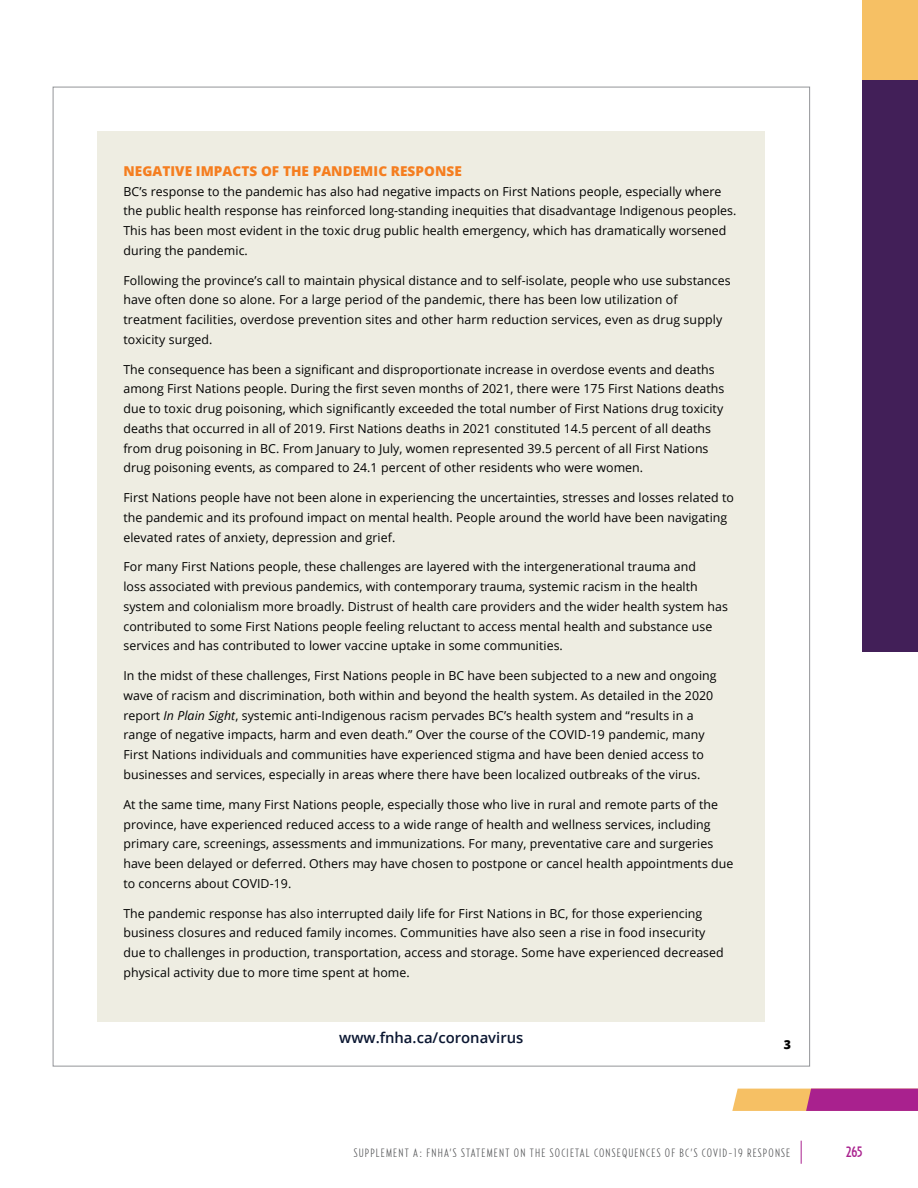
<style>
.page{position:relative;width:918px;height:1188px;background:#fff}
.page>*{position:absolute;margin:0;border:0;box-sizing:border-box;transform-origin:0 0}
.t1{font:500 15px "Relay Comp";color:#a9218e}
.t2{font:600 14.85px "Open Sans";color:#0a1631}
.t3{font:800 13.65px "Open Sans";letter-spacing:.005em;color:#f57e20}
.t4{font:12.3px/19.8px "Open Sans";letter-spacing:.005em;color:#000}
.t5{font:800 12.3px "Open Sans";color:#000}
.t6{font:300 12px "Relay Comp";letter-spacing:.1em;color:#57585a}
.s1{font-style:italic}
</style>
<div class="page">
<svg style="left:732px;top:1089px;width:186px;height:22px;background:#c8637f"></svg>
<div style="left:862px;top:80px;width:56px;height:572px;background:#421f58"></div>
<div style="left:862px;top:0;width:56px;height:80px;background:#f6c064"></div>
<svg style="left:801px;top:1141px;width:1px;height:23px"></svg>
<div style="left:98px;top:132px;width:667px;height:890px;background:#eeede2"></div>
<p class="t3" style="left:123px;top:160px;width:340px">NEGATIVE IMPACTS OF THE PANDEMIC RESPONSE</p>
<p class="t4" style="left:123px;top:181px;width:615px">BC’s response to the pandemic has also had negative impacts on First Nations people, especially where the public health response has reinforced long-standing inequities that disadvantage Indigenous peoples.<br>This has been most evident in the toxic drug public health emergency, which has dramatically worsened during the pandemic.</p>
<p class="t4" style="left:123px;top:270px;width:609px">Following the province’s call to maintain physical distance and to self-isolate, people who use substances have often done so alone. For a large period of the pandemic, there has been low utilization of treatment facilities, overdose prevention sites and other harm reduction services, even as drug supply toxicity surged.</p>
<p class="t4" style="left:123px;top:359px;width:603px">The consequence has been a significant and disproportionate increase in overdose events and deaths among First Nations people. During the first seven months of 2021, there were 175 First Nations deaths due to toxic drug poisoning, which significantly exceeded the total number of First Nations drug toxicity deaths that occurred in all of 2019. First Nations deaths in 2021 constituted 14.5 percent of all deaths from drug poisoning in BC. From January to July, women represented 39.5 percent of all First Nations drug poisoning events, as compared to 24.1 percent of other residents who were women.</p>
<p class="t4" style="left:123px;top:487px;width:612px">First Nations people have not been alone in experiencing the uncertainties, stresses and losses related to the pandemic and its profound impact on mental health. People around the world have been navigating elevated rates of anxiety, depression and grief.</p>
<p class="t4" style="left:123px;top:557px;width:606px">For many First Nations people, these challenges are layered with the intergenerational trauma and<br>loss associated with previous pandemics, with contemporary trauma, systemic racism in the health system and colonialism more broadly. Distrust of health care providers and the wider health system has contributed to some First Nations people feeling reluctant to access mental health and substance use services and has contributed to lower vaccine uptake in some communities.</p>
<p class="t4" style="left:123px;top:665px;width:595px">In the midst of these challenges, First Nations people in BC have been subjected to a new and ongoing wave of racism and discrimination, both within and beyond the health system. As detailed in the 2020 report <span class="s1">In Plain Sight</span>, systemic anti-Indigenous racism pervades BC’s health system and “results in a range of negative impacts, harm and even death.” Over the course of the COVID-19 pandemic, many First Nations individuals and communities have experienced stigma and have been denied access to businesses and services, especially in areas where there have been localized outbreaks of the virus.</p>
<p class="t4" style="left:123px;top:794px;width:612px">At the same time, many First Nations people, especially those who live in rural and remote parts of the province, have experienced reduced access to a wide range of health and wellness services, including primary care, screenings, assessments and immunizations. For many, preventative care and surgeries have been delayed or deferred. Others may have chosen to postpone or cancel health appointments due to concerns about COVID-19.</p>
<p class="t4" style="left:123px;top:903px;width:602px">The pandemic response has also interrupted daily life for First Nations in BC, for those experiencing business closures and reduced family incomes. Communities have also seen a rise in food insecurity due to challenges in production, transportation, access and storage. Some have experienced decreased physical activity due to more time spent at home.</p>
<p class="t2" style="left:339px;top:1027px;width:186px">www.fnha.ca/coronavirus</p>
<p class="t5" style="left:784px;top:1035px;width:9px">3</p>
<p class="t6" style="left:354px;top:1146px;width:350px">SUPPLEMENT A: FNHA’S STATEMENT ON THE SOCIETAL CONSEQUENCES OF BC’S COVID</p>
<p class="t6" style="left:729px;top:1146px;width:25px">-19 RESP</p>
<p class="t6" style="left:768px;top:1146px;width:19px">ONSE</p>
<p class="t1" style="left:846px;top:1143px;width:18px">265</p>
</div>
